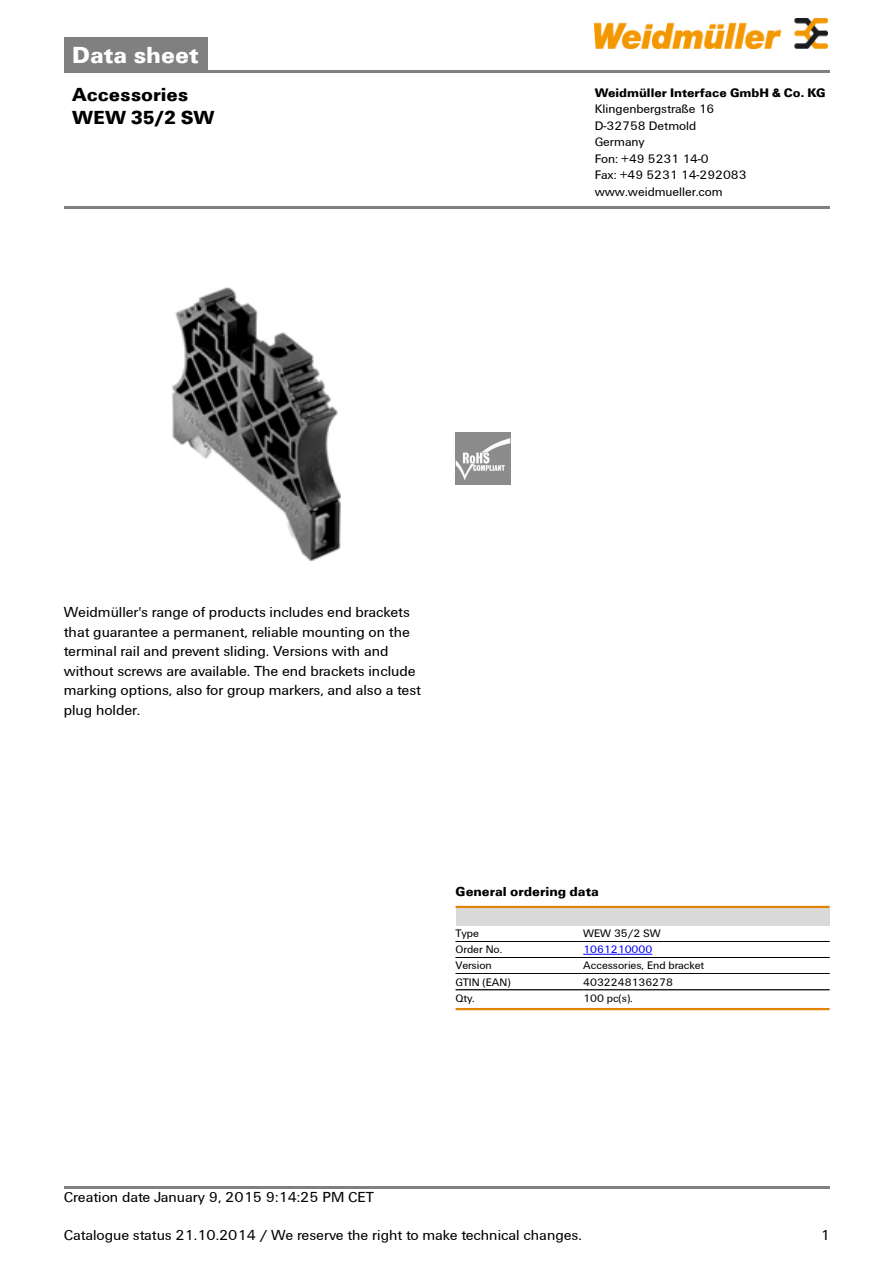
<style>
.page{position:relative;width:893px;height:1263px;background:#fff}
.page>*{position:absolute;margin:0;border:0;box-sizing:border-box;transform-origin:0 0}
.t1{font:700 24px "Weidmueller";color:#fff}
.t2{font:700 19.5px/22.5px "Weidmueller";color:#000}
.t3{font:15px/19.5px "Weidmueller";color:#000}
.t4{font:700 13.5px "Weidmueller";color:#000}
.t5{font:12.75px/16.5px "Weidmueller";color:#000}
.t6{font:700 12.75px "Weidmueller";color:#000}
.t7{font:11.25px "Weidmueller";color:#000}
.t8{font:11.25px "Weidmueller";color:#00f}
</style>
<div class="page">
<div style="left:64px;top:38px;width:143px;height:32px;background:#808080"></div>
<hr style="left:64px;top:70px;width:765px;height:2px;background:#808080">
<img style="left:594px;top:18px;width:233px;height:30px">
<hr style="left:64px;top:1186px;width:765px;height:3px;background:#808080">
<img style="left:172px;top:287px;width:169px;height:275px">
<img style="left:455px;top:433px;width:56px;height:52px">
<hr style="left:455px;top:906px;width:374px;height:2px;background:#e18200">
<div style="left:455px;top:908px;width:374px;height:17px;background:#d9d9d9"></div>
<hr style="left:455px;top:941px;width:128px;height:1px;background:#000">
<hr style="left:455px;top:957px;width:128px;height:1px;background:#000">
<hr style="left:583px;top:941px;width:246px;height:1px;background:#000">
<hr style="left:583px;top:957px;width:246px;height:1px;background:#000">
<hr style="left:583px;top:954px;width:69px;height:1px;background:#00f">
<hr style="left:455px;top:958px;width:128px;height:1px;background:#000">
<hr style="left:455px;top:973px;width:128px;height:1px;background:#000">
<hr style="left:583px;top:958px;width:246px;height:1px;background:#000">
<hr style="left:583px;top:973px;width:246px;height:1px;background:#000">
<hr style="left:455px;top:974px;width:128px;height:1px;background:#000">
<hr style="left:583px;top:974px;width:246px;height:1px;background:#000">
<hr style="left:455px;top:990px;width:128px;height:1px;background:#000">
<hr style="left:583px;top:990px;width:246px;height:1px;background:#000">
<hr style="left:455px;top:1008px;width:374px;height:2px;background:#e18200">
<hr style="left:64px;top:206px;width:765px;height:3px;background:#808080">
<h1 class="t1" style="left:72px;top:40px;width:128px">Data sheet</h1>
<h2 class="t2" style="left:72px;top:83px;width:144px">Accessories<br>WEW 35/2 SW</h2>
<p class="t6" style="left:594px;top:85px;width:232px">Weidmüller Interface GmbH &amp; Co. KG</p>
<p class="t5" style="left:594px;top:101px;width:153px">Klingenbergstraße 16<br>D-32758 Detmold<br>Germany<br>Fon: +49 5231 14-0<br>Fax: +49 5231 14-292083 www.weidmueller.com</p>
<p class="t3" style="left:64px;top:602px;width:358px">Weidmüller's range of products includes end brackets that guarantee a permanent, reliable mounting on the terminal rail and prevent sliding. Versions with and without screws are available. The end brackets include marking options, also for group markers, and also a test plug holder.</p>
<p class="t4" style="left:455px;top:884px;width:145px">General ordering data</p>
<p class="t7" style="left:455px;top:927px;width:25px">Type</p>
<p class="t7" style="left:583px;top:927px;width:79px">WEW 35/2 SW</p>
<p class="t7" style="left:455px;top:943px;width:48px">Order No.</p>
<p class="t8" style="left:583px;top:943px;width:70px">1061210000</p>
<p class="t7" style="left:455px;top:959px;width:38px">Version</p>
<p class="t7" style="left:583px;top:959px;width:122px">Accessories, End bracket</p>
<p class="t7" style="left:455px;top:975px;width:56px">GTIN (EAN)</p>
<p class="t7" style="left:583px;top:975px;width:91px">4032248136278</p>
<p class="t7" style="left:455px;top:991px;width:21px">Qty.</p>
<p class="t7" style="left:583px;top:991px;width:51px">100 pc(s).</p>
<p class="t3" style="left:64px;top:1187px;width:312px">Creation date January 9, 2015 9:14:25 PM CET</p>
<p class="t3" style="left:64px;top:1226px;width:519px">Catalogue status 21.10.2014 / We reserve the right to make technical changes.</p>
<p class="t3" style="left:820px;top:1226px;width:11px">1</p>
</div>
